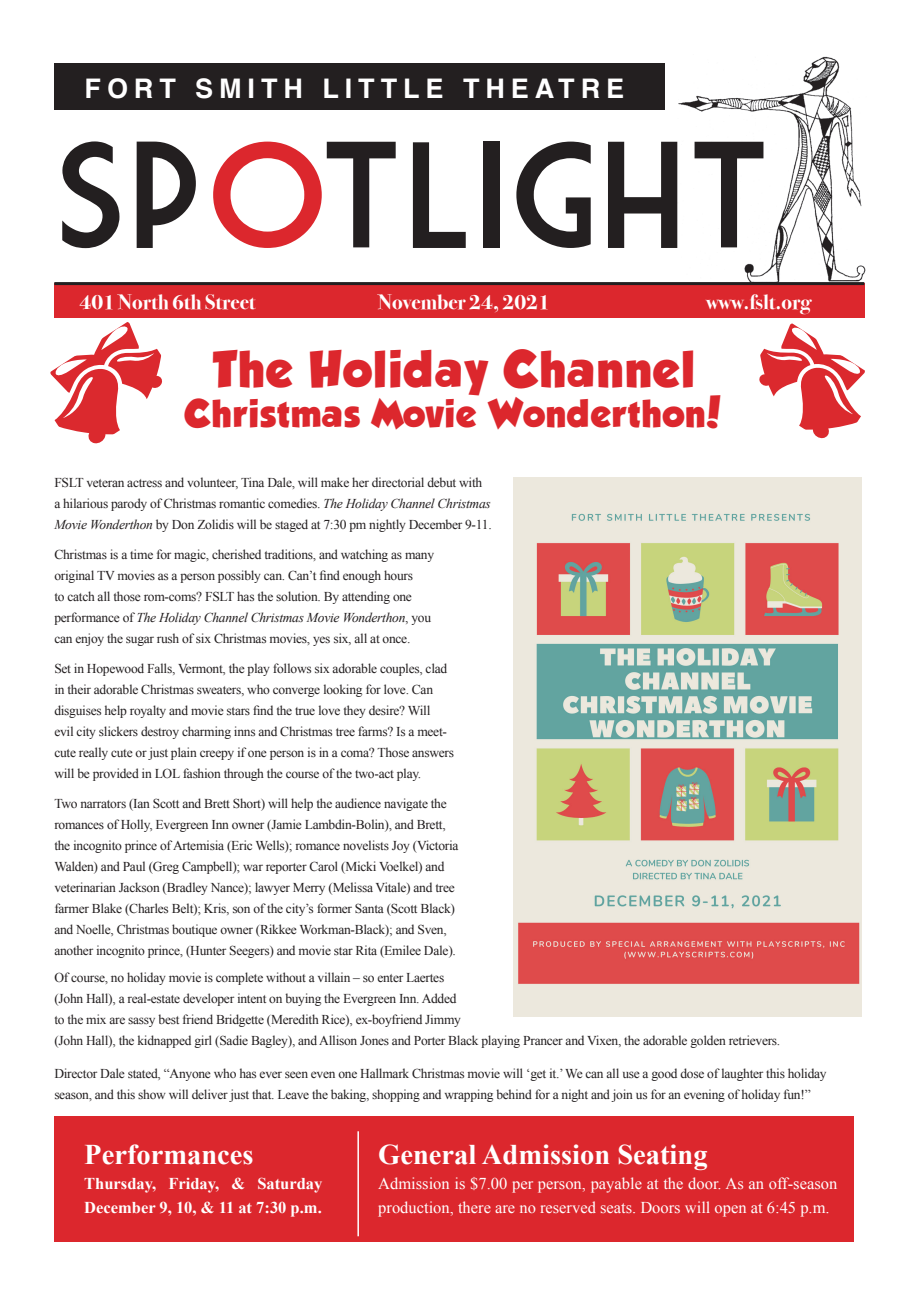
<style>
.page{position:relative;width:918px;height:1296px;background:#fff}
.page>*{position:absolute;margin:0;border:0;box-sizing:border-box;transform-origin:0 0}
.t1{font:147px "Market Deco";color:#231f20}
.t2{font:45px "GROBOLD";letter-spacing:.04em;color:#dc272d}
.t3{font:33.9px "GROBOLD";letter-spacing:.04em;color:#dc272d}
.t4{font:700 28.5px "Times New Roman";color:#fff}
.t5{font:700 27px "Helvetica";letter-spacing:.22em;color:#fff}
.t6{font:700 21px "Bodoni Svty Two ITCTT";color:#fff}
.t7{font:16.5px/24.6px "Times New Roman";color:#fff}
.t8{font:700 16.5px/24.6px "Times New Roman";color:#fff}
.t9{font:13.5px/21px "Times New Roman";letter-spacing:-.02em;color:#231f20}
.s1{color:#dc272d}
.s2{font-style:italic}
</style>
<div class="page">
<div style="left:54px;top:284px;width:811px;height:34px;background:#dc272d"></div>
<img style="left:678px;top:56px;width:188px;height:226px">
<div style="left:54px;top:63px;width:611px;height:47px;background:#231f20"></div>
<hr style="left:54px;top:282px;width:810px;height:3px;background:#231f20">
<svg style="left:759px;top:323px;width:106px;height:116px"></svg>
<svg style="left:50px;top:322px;width:112px;height:122px"></svg>
<div style="left:54px;top:1116px;width:800px;height:126px;background:#dc272d"></div>
<hr style="left:357px;top:1131px;width:2px;height:105px;background:#fff">
<img style="left:514px;top:478px;width:348px;height:538px">
<p class="t5" style="left:85px;top:66px;width:541px">FORT SMITH LITTLE THEATRE</p>
<p class="t1" style="left:54px;top:114px;width:720px">Sp<span class="s1">o</span>tlight</p>
<p class="t6" style="left:80px;top:285px;width:177px">401 North 6th Street</p>
<p class="t6" style="left:378px;top:285px;width:173px">November 24, 2021</p>
<p class="t6" style="left:706px;top:285px;width:106px">www.fslt.org</p>
<p class="t2" style="left:213px;top:342px;width:483px">The Holiday Channel</p>
<p class="t3" style="left:185px;top:394px;width:539px">Christmas Movie Wonderthon!</p>
<p class="t9" style="left:54px;top:472px;width:439px">FSLT veteran actress and volunteer, Tina Dale, will make her directorial debut with a hilarious parody of Christmas romantic comedies. <span class="s2">The Holiday Channel Christmas<br>Movie Wonderthon</span> by Don Zolidis will be staged at 7:30 pm nightly December 9-11.</p>
<p class="t9" style="left:54px;top:544px;width:381px">Christmas is a time for magic, cherished traditions, and watching as many original TV movies as a person possibly can. Can’t find enough hours<br>to catch all those rom-coms? FSLT has the solution. By attending one performance of <span class="s2">The Holiday Channel Christmas Movie Wonderthon</span>, you can enjoy the sugar rush of six Christmas movies, yes six, all at once.</p>
<p class="t9" style="left:54px;top:658px;width:401px">Set in Hopewood Falls, Vermont, the play follows six adorable couples, clad in their adorable Christmas sweaters, who converge looking for love. Can disguises help royalty and movie stars find the true love they desire? Will<br>evil city slickers destroy charming inns and Christmas tree farms? Is a meet&shy;cute really cute or just plain creepy if one person is in a coma? Those answers will be provided in LOL fashion through the course of the two-act play.</p>
<p class="t9" style="left:54px;top:793px;width:406px">Two narrators (Ian Scott and Brett Short) will help the audience navigate the romances of Holly, Evergreen Inn owner (Jamie Lambdin-Bolin), and Brett, the incognito prince of Artemisia (Eric Wells); romance novelists Joy (Victoria Walden) and Paul (Greg Campbell); war reporter Carol (Micki Voelkel) and veterinarian Jackson (Bradley Nance); lawyer Merry (Melissa Vitale) and tree farmer Blake (Charles Belt); Kris, son of the city’s former Santa (Scott Black) and Noelle, Christmas boutique owner (Rikkee Workman-Black); and Sven, another incognito prince, (Hunter Seegers) and movie star Rita (Emilee Dale).</p>
<p class="t9" style="left:54px;top:967px;width:728px">Of course, no holiday movie is complete without a villain – so enter Laertes<br>(John Hall), a real-estate developer intent on buying the Evergreen Inn. Added<br>to the mix are sassy best friend Bridgette (Meredith Rice), ex-boyfriend Jimmy<br>(John Hall), the kidnapped girl (Sadie Bagley), and Allison Jones and Porter Black playing Prancer and Vixen, the adorable golden retrievers.</p>
<p class="t9" style="left:54px;top:1063px;width:774px">Director Dale stated, “Anyone who has ever seen even one Hallmark Christmas movie will ‘get it.’ We can all use a good dose of laughter this holiday season, and this show will deliver just that. Leave the baking, shopping and wrapping behind for a night and join us for an evening of holiday fun!”</p>
<p class="t4" style="left:84px;top:1135px;width:171px">Performances</p>
<p class="t8" style="left:84px;top:1170px;width:240px">Thursday, Friday, &amp; Saturday<br>December 9, 10, &amp; 11 at 7:30 p.m.</p>
<p class="t4" style="left:378px;top:1135px;width:331px">General Admission Seating</p>
<p class="t7" style="left:378px;top:1171px;width:460px">Admission is $7.00 per person, payable at the door. As an off-season production, there are no reserved seats. Doors will open at 6:45 p.m.</p>
</div>
